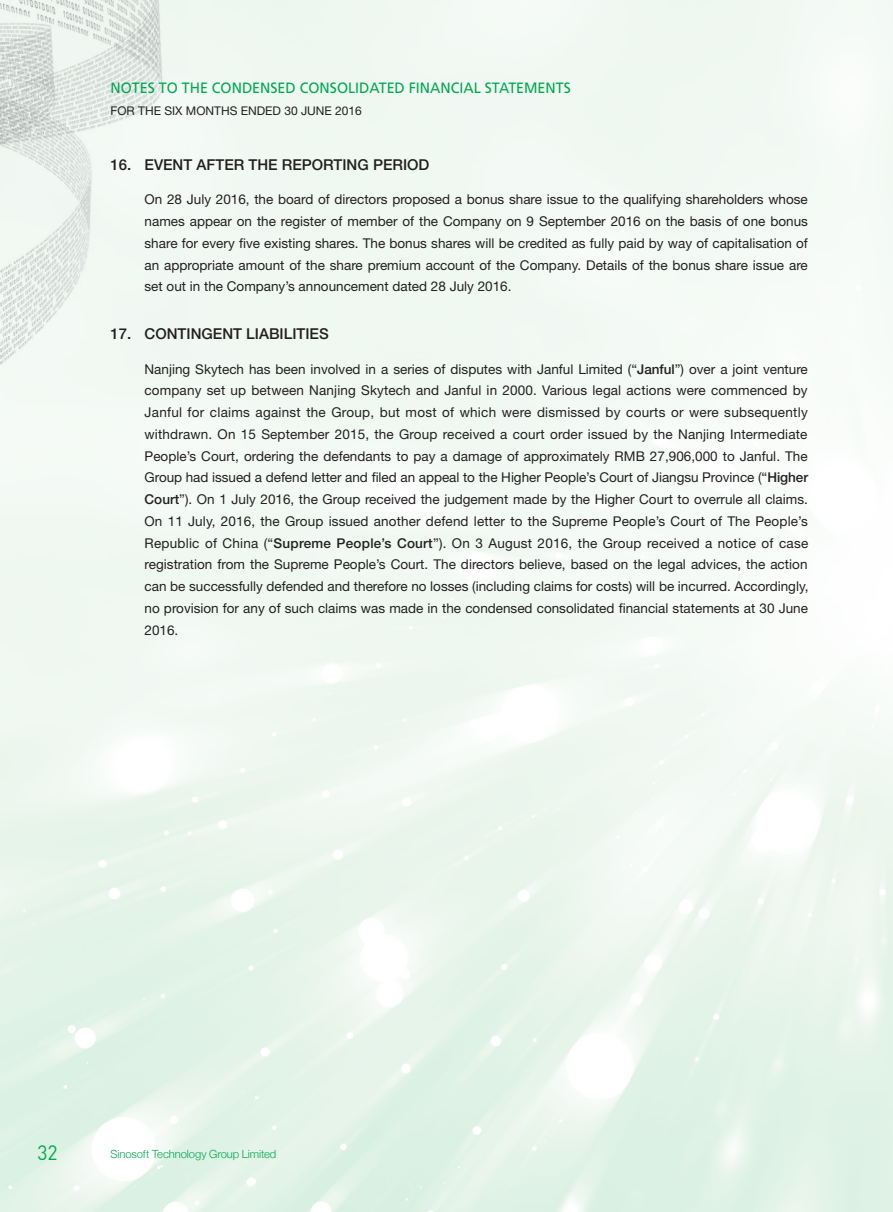
<style>
.page{position:relative;width:893px;height:1212px;background:#fff}
.page>*{position:absolute;margin:0;border:0;box-sizing:border-box;transform-origin:0 0}
.t1{font:20.4px "DIN";color:#00a94f;scale:.95 1}
.t2{font:500 15px "Helvetica Neue LT Std";color:#231f20}
.t3{font:15px "Frutiger LT Std";color:#00a94f;scale:.95 1}
.t4{font:13.5px/21.8px "Helvetica Neue LT Std";color:#231f20;text-align:justify}
.t5{font:12px "Helvetica Neue LT Std";color:#231f20}
.t6{font:300 11.25px "Helvetica Neue";letter-spacing:-.01em;color:#00a94f}
.s1{font-weight:500}
</style>
<div class="page">
<img style="left:0;top:0;width:189px;height:404px">
<p class="t3" style="left:111px;top:79px;width:11px">NOTE</p>
<p class="t3" style="left:148px;top:79px;width:298px">S TO THE CON DENSED CONSOLIDATED FINAN</p>
<p class="t3" style="left:451px;top:79px;width:54px">CIAL STATEMENT</p>
<p class="t3" style="left:564px;top:79px;width:9px">S</p>
<p class="t5" style="left:111px;top:103px;width:253px">FOR THE SIX MONTHS ENDED 30 JUNE 2016</p>
<p class="t2" style="left:111px;top:155px;width:320px">16. EVENT AFTER THE REPORTING PERIOD</p>
<p class="t4" style="left:145px;top:188px;width:665px">On 28 July 2016, the board of directors proposed a bonus share issue to the qualifying shareholders whose names appear on the register of member of the Company on 9 September 2016 on the basis of one bonus share for every five existing shares. The bonus shares will be credited as fully paid by way of capitalisation of an appropriate amount of the share premium account of the Company. Details of the bonus share issue are set out in the Company’s announcement dated 28 July 2016.</p>
<p class="t2" style="left:111px;top:325px;width:220px">17. CONTINGENT LIABILITIES</p>
<p class="t4" style="left:145px;top:358px;width:665px">Nanjing Skytech has been involved in a series of disputes with Janful Limited (“<span class="s1">Janful</span>”) over a joint venture company set up between Nanjing Skytech and Janful in 2000. Various legal actions were commenced by Janful for claims against the Group, but most of which were dismissed by courts or were subsequently withdrawn. On 15 September 2015, the Group received a court order issued by the Nanjing Intermediate People’s Court, ordering the defendants to pay a damage of approximately RMB 27,906,000 to Janful. The Group had issued a defend letter and filed an appeal to the Higher People’s Court of Jiangsu Province (“<span class="s1">Higher Court</span>”). On 1 July 2016, the Group received the judgement made by the Higher Court to overrule all claims.<br>On 11 July, 2016, the Group issued another defend letter to the Supreme People’s Court of The People’s Republic of China (“<span class="s1">Supreme People’s Court</span>”). On 3 August 2016, the Group received a notice of case registration from the Supreme People’s Court. The directors believe, based on the legal advices, the action can be successfully defended and therefore no losses (including claims for costs) will be incurred. Accordingly, no provision for any of such claims was made in the condensed consolidated financial statements at 30 June 2016.</p>
<h1 class="t1" style="left:37px;top:1140px;width:23px">32</h1>
<p class="t6" style="left:111px;top:1145px;width:167px">Sinosoft Technology Group Limited</p>
</div>
